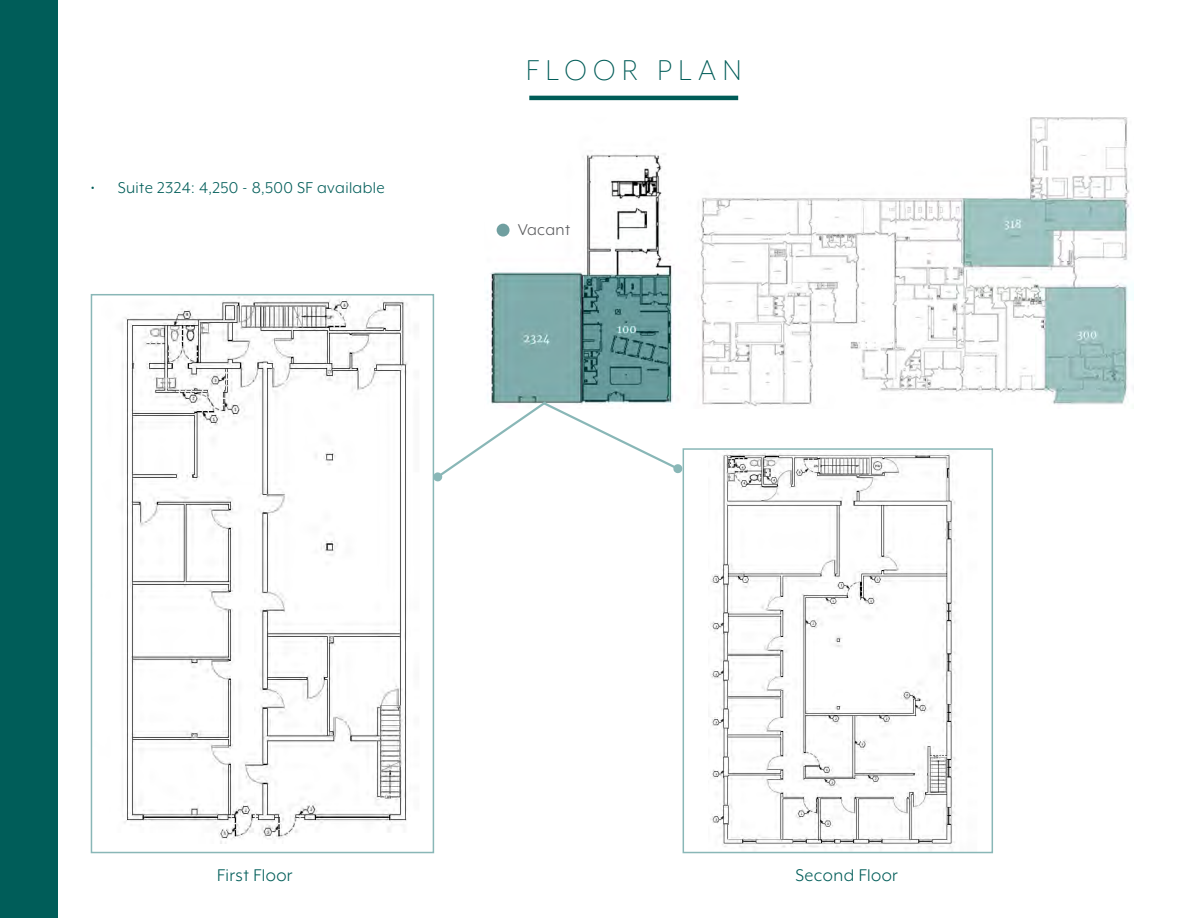
<style>
.page{position:relative;width:1188px;height:918px;background:#fff}
.page>*{position:absolute;margin:0;border:0;box-sizing:border-box;transform-origin:0 0}
.t1{font:300 33px "Mr Eaves XL Mod OT";letter-spacing:.2em;color:#005c58}
.t2{font:19.5px "Mr Eaves XL Mod OT";letter-spacing:.02em;color:#005d59}
.t3{font:18px "Mr Eaves XL Mod OT";letter-spacing:.02em;color:#005d59}
.t4{font:18px "Mr Eaves XL Mod OT";letter-spacing:.02em;color:#58595b}
</style>
<div class="page">
<img style="left:486px;top:118px;width:648px;height:289px">
<hr style="left:529px;top:96px;width:209px;height:4px;background:#005c58">
<div style="left:0;top:0;width:58px;height:918px;background:#005d59"></div>
<div style="left:497px;top:224px;width:13px;height:13px;background:#709fa0;border-radius:50%"></div>
<img style="left:121px;top:297px;width:287px;height:547px">
<div style="left:91px;top:294px;width:343px;height:559px;border:2px solid #89b7b7"></div>
<svg style="left:433px;top:472px;width:10px;height:10px"></svg>
<svg style="left:435px;top:399px;width:248px;height:81px"></svg>
<img style="left:708px;top:451px;width:249px;height:397px">
<div style="left:683px;top:448px;width:310px;height:405px;border:2px solid #89b7b7"></div>
<p class="t3" style="left:91px;top:178px;width:296px">• Suite 2324: 4,250 - 8,500 SF available</p>
<h1 class="t1" style="left:526px;top:52px;width:217px">FLOOR PLAN</h1>
<p class="t4" style="left:518px;top:219px;width:54px">Vacant</p>
<p class="t2" style="left:217px;top:865px;width:77px">First Floor</p>
<p class="t2" style="left:795px;top:865px;width:104px">Second Floor</p>
</div>
